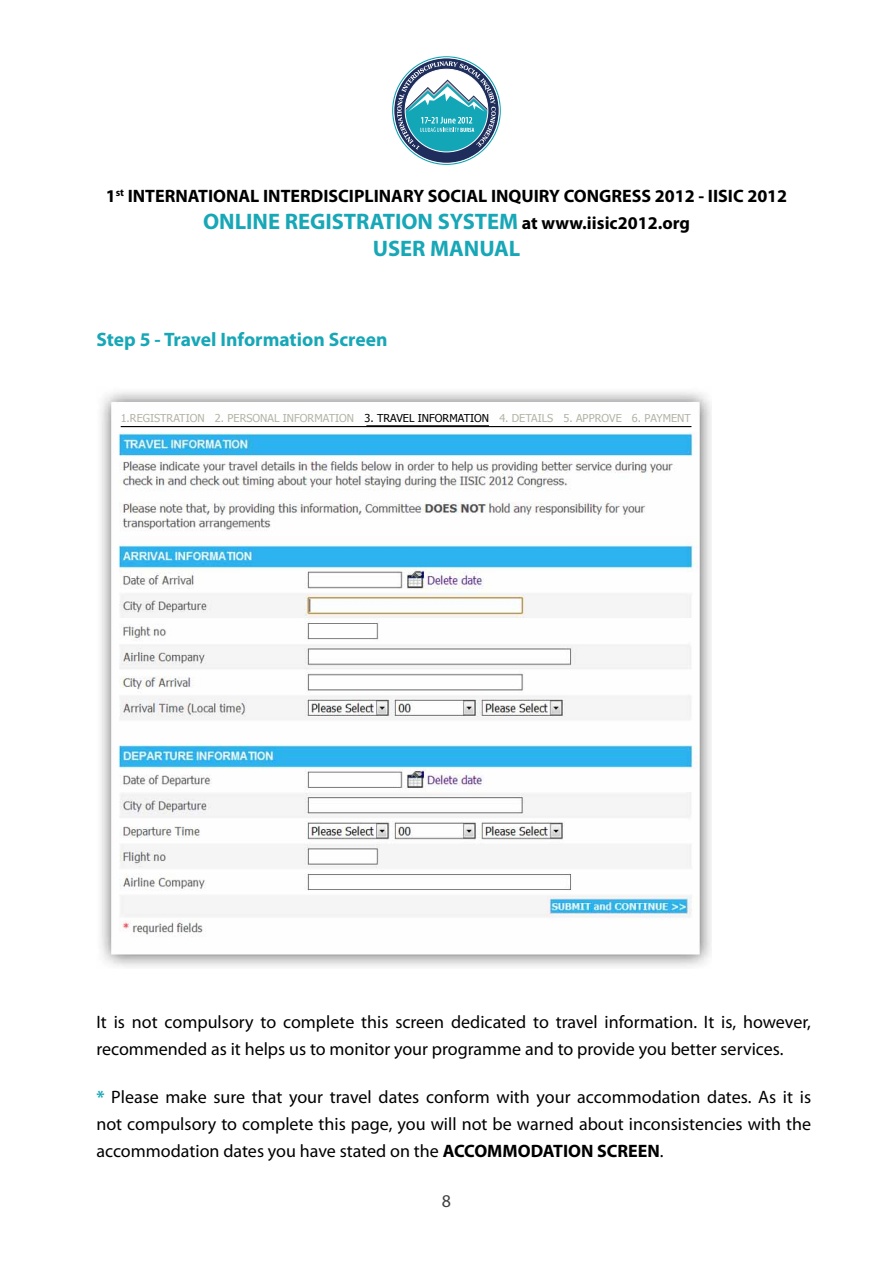
<style>
.page{position:relative;width:893px;height:1263px;background:#fff}
.page>*{position:absolute;margin:0;border:0;box-sizing:border-box;transform-origin:0 0}
.t1{font:700 22.5px/27px "Myriad Pro";color:#17a7b7;text-align:center}
.t2{font:700 19.5px "Myriad Pro";color:#17a7b7}
.t3{font:18px/27px "Myriad Pro";color:#000}
.t4{font:700 18px "Myriad Pro";color:#000}
.t5{font:18px "Myriad Pro";color:#414042}
.t6{font:10.95px "Tahoma";color:#b4b4a8}
.s1{font-size:18px;color:#000}
.s2{color:#000}
.s3{font-weight:700;color:#17a7b7}
.s4{font-weight:700}
</style>
<div class="page">
<svg style="left:393px;top:57px;width:107px;height:107px"></svg>
<img style="left:101px;top:392px;width:611px;height:575px">
<hr style="left:121px;top:426px;width:570px;height:1px;background:#000">
<hr style="left:366px;top:425px;width:123px;height:2px;background:#000">
<p class="t4" style="left:106px;top:184px;width:683px">1<sup>st</sup> INTERNATIONAL INTERDISCIPLINARY SOCIAL INQUIRY CONGRESS 2012 - IISIC 2012</p>
<p class="t1" style="left:203px;top:207px;width:488px">ONLINE REGISTRATION SYSTEM <span class="s1">at www.iisic2012.org<br></span>USER MANUAL</p>
<p class="t2" style="left:96px;top:327px;width:293px">Step 5 - Travel Information Screen</p>
<p class="t6" style="left:121px;top:411px;width:572px">1.REGISTRATION 2. PERSONAL INFORMATION <span class="s2">3. TRAVEL INFORMATION</span> 4. DETAILS 5. APPROVE 6. PAYMENT</p>
<p class="t3" style="left:96px;top:1008px;width:716px">It is not compulsory to complete this screen dedicated to travel information. It is, however, recommended as it helps us to monitor your programme and to provide you better services.</p>
<p class="t3" style="left:96px;top:1083px;width:716px;text-align:justify"><span class="s3">*</span> Please make sure that your travel dates conform with your accommodation dates. As it is not compulsory to complete this page, you will not be warned about inconsistencies with the accommodation dates you have stated on the <span class="s4">ACCOMMODATION SCREEN</span>.</p>
<p class="t5" style="left:442px;top:1190px;width:11px">8</p>
</div>
